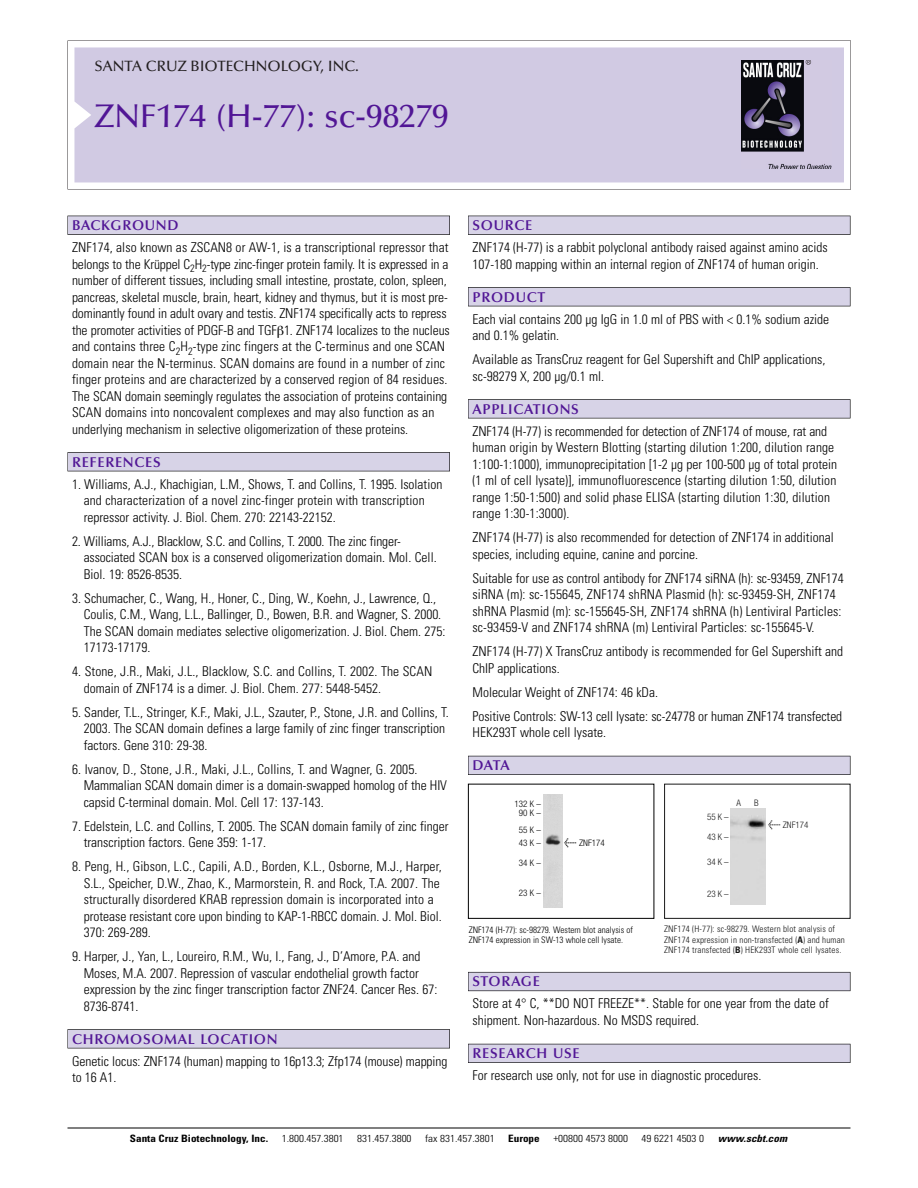
<style>
.page{position:relative;width:918px;height:1188px;background:#fff}
.page>*{position:absolute;margin:0;border:0;box-sizing:border-box;transform-origin:0 0}
.t1{font:500 33px "Optima";color:#511695}
.t2{font:500 15px "Optima";color:#231f20}
.t3{font:600 14.25px "Optima";letter-spacing:.05em;color:#511695}
.t4{font:300 condensed 13.5px/16.5px "Univers";color:#000}
.t5{font:300 condensed 10.2px "Univers";color:#000;scale:1.1 1}
.t6{font:700 condensed 10.2px "Univers";color:#000;scale:1.1 1}
.t7{font:italic 700 condensed 10.2px "Univers";letter-spacing:.005em;color:#000;scale:1.1 1}
.t8{font:9px/10.5px "Univers Condensed Light+OSRLMT";letter-spacing:.015em;color:#191919}
.t9{font:300 condensed 9px/10.5px "Univers";color:#000}
.t10{font:300 condensed 9px/9.6px "Helvetica Neue";color:#000;text-align:center}
.t11{font:9px/19.5px "Helvetica Neue Light Cond+MVOCLJ";color:#191919}
.s1{font-family:"Meta Plus";font-weight:400;font-stretch:normal;font-size:10.5px}
.s2{font-family:"Meta Plus Book Roman+OTIENH";font-size:10.5px}
.s3{font-family:"Univers Condensed Bold+PNUCIJ"}
</style>
<div class="page">
<svg style="left:68px;top:40px;width:783px;height:149px"></svg>
<div style="left:74px;top:47px;width:770px;height:135px;background:#d1cae3"></div>
<img style="left:741px;top:60px;width:90px;height:108px">
<div style="left:68px;top:216px;width:382px;height:19px;background:#525155"></div>
<div style="left:68px;top:216px;width:381px;height:18px;background:#d7d3e7"></div>
<div style="left:68px;top:452px;width:382px;height:19px;background:#525155"></div>
<div style="left:68px;top:453px;width:381px;height:18px;background:#d7d3e7"></div>
<div style="left:68px;top:1029px;width:382px;height:19px;background:#545357"></div>
<div style="left:68px;top:1030px;width:381px;height:18px;background:#d7d3e7"></div>
<div style="left:468px;top:216px;width:382px;height:19px;background:#525155"></div>
<div style="left:468px;top:216px;width:382px;height:18px;background:#d7d3e7"></div>
<div style="left:468px;top:287px;width:382px;height:19px;background:#525155"></div>
<div style="left:468px;top:288px;width:382px;height:18px;background:#d7d3e7"></div>
<div style="left:468px;top:399px;width:382px;height:19px;background:#545357"></div>
<div style="left:468px;top:400px;width:382px;height:18px;background:#d7d3e7"></div>
<div style="left:468px;top:756px;width:382px;height:19px;background:#54535a"></div>
<div style="left:468px;top:756px;width:382px;height:18px;background:#d7d3e7"></div>
<div style="left:468px;top:972px;width:382px;height:19px;background:#66646d"></div>
<div style="left:468px;top:973px;width:382px;height:18px;background:#d7d3e7"></div>
<div style="left:468px;top:1044px;width:382px;height:19px;background:#54535a"></div>
<div style="left:468px;top:1044px;width:382px;height:18px;background:#d7d3e7"></div>
<hr style="left:68px;top:1128px;width:782px;height:1px;background:#000">
<div style="left:468px;top:784px;width:186px;height:135px;border:1px solid #000"></div>
<div style="left:543px;top:795px;width:19px;height:112px;background:#d7d7d7"></div>
<div style="left:664px;top:784px;width:186px;height:135px;border:1px solid #191919"></div>
<img style="left:731px;top:809px;width:35px;height:95px">
<p class="t2" style="left:94px;top:61px;width:266px">SANTA CRUZ BIOTECHNOLOGY, INC.</p>
<h1 class="t1" style="left:94px;top:103px;width:356px">ZNF174 (H-77): sc-98279</h1>
<p class="t3" style="left:72px;top:219px;width:108px">BACKGROUND</p>
<p class="t4" style="left:72px;top:240px;width:379px">ZNF174, also known as ZSCAN8 or AW-1, is a transcriptional repressor that belongs to the Krüppel C<sub>2</sub>H<sub>2</sub>-type zinc-finger protein family. It is expressed in a number of different tissues, including small intestine, prostate, colon, spleen, pancreas, skeletal muscle, brain, heart, kidney and thymus, but it is most pre&shy;dominantly found in adult ovary and testis. ZNF174 specifically acts to repress the promoter activities of PDGF-B and TGF 1. ZNF174 localizes to the nucleus and contains three C<sub>2</sub>H<sub>2</sub>-type zinc fingers at the C-terminus and one SCAN domain near the N-terminus. SCAN domains are found in a number of zinc finger proteins and are characterized by a conserved region of 84 residues.<br>The SCAN domain seemingly regulates the association of proteins containing SCAN domains into noncovalent complexes and may also function as an underlying mechanism in selective oligomerization of these proteins.</p>
<p class="t3" style="left:72px;top:456px;width:90px">REFERENCES</p>
<p class="t4" style="left:84px;top:477px;width:360px;text-indent:-12px">1. Williams, A.J., Khachigian, L.M., Shows, T. and Collins, T. 1995. Isolation and characterization of a novel zinc-finger protein with transcription repressor activity. J. Biol. Chem. 270: 22143-22152.</p>
<p class="t4" style="left:84px;top:534px;width:355px;text-indent:-12px">2. Williams, A.J., Blacklow, S.C. and Collins, T. 2000. The zinc finger&shy;associated SCAN box is a conserved oligomerization domain. Mol. Cell.<br>Biol. 19: 8526-8535.</p>
<p class="t4" style="left:84px;top:591px;width:363px;text-indent:-12px">3. Schumacher, C., Wang, H., Honer, C., Ding, W., Koehn, J., Lawrence, Q., Coulis, C.M., Wang, L.L., Ballinger, D., Bowen, B.R. and Wagner, S. 2000.<br>The SCAN domain mediates selective oligomerization. J. Biol. Chem. 275:<br>17173-17179.</p>
<p class="t4" style="left:84px;top:664px;width:350px;text-indent:-12px">4. Stone, J.R., Maki, J.L., Blacklow, S.C. and Collins, T. 2002. The SCAN domain of ZNF174 is a dimer. J. Biol. Chem. 277: 5448-5452.</p>
<p class="t4" style="left:84px;top:705px;width:367px;text-indent:-12px">5. Sander, T.L., Stringer, K.F., Maki, J.L., Szauter, P., Stone, J.R. and Collins, T.<br>2003. The SCAN domain defines a large family of zinc finger transcription factors. Gene 310: 29-38.</p>
<p class="t4" style="left:84px;top:762px;width:365px;text-indent:-12px">6. Ivanov, D., Stone, J.R., Maki, J.L., Collins, T. and Wagner, G. 2005.<br>Mammalian SCAN domain dimer is a domain-swapped homolog of the HIV capsid C-terminal domain. Mol. Cell 17: 137-143.</p>
<p class="t4" style="left:84px;top:819px;width:366px;text-indent:-12px">7. Edelstein, L.C. and Collins, T. 2005. The SCAN domain family of zinc finger transcription factors. Gene 359: 1-17.</p>
<p class="t4" style="left:84px;top:859px;width:360px;text-indent:-12px">8. Peng, H., Gibson, L.C., Capili, A.D., Borden, K.L., Osborne, M.J., Harper, S.L., Speicher, D.W., Zhao, K., Marmorstein, R. and Rock, T.A. 2007. The structurally disordered KRAB repression domain is incorporated into a protease resistant core upon binding to KAP-1-RBCC domain. J. Mol. Biol.<br>370: 269-289.</p>
<p class="t4" style="left:84px;top:949px;width:355px;text-indent:-12px">9. Harper, J., Yan, L., Loureiro, R.M., Wu, I., Fang, J., D’Amore, P.A. and Moses, M.A. 2007. Repression of vascular endothelial growth factor expression by the zinc finger transcription factor ZNF24. Cancer Res. 67:<br>8736-8741.</p>
<p class="t3" style="left:72px;top:1033px;width:207px">CHROMOSOMAL LOCATION</p>
<p class="t4" style="left:72px;top:1054px;width:377px">Genetic locus: ZNF174 (human) mapping to 16p13.3; Zfp174 (mouse) mapping to 16 A1.</p>
<p class="t3" style="left:473px;top:219px;width:61px">SOURCE</p>
<p class="t4" style="left:473px;top:240px;width:357px">ZNF174 (H-77) is a rabbit polyclonal antibody raised against amino acids<br>107-180 mapping within an internal region of ZNF174 of human origin.</p>
<p class="t3" style="left:473px;top:291px;width:74px">PRODUCT</p>
<p class="t4" style="left:473px;top:312px;width:358px">Each vial contains 200 µg IgG in 1.0 ml of PBS with &lt; 0.1% sodium azide and 0.1% gelatin.</p>
<p class="t4" style="left:473px;top:352px;width:354px">Available as TransCruz reagent for Gel Supershift and ChIP applications, sc-98279 X, 200 µg/0.1 ml.</p>
<p class="t3" style="left:473px;top:403px;width:108px">APPLICATIONS</p>
<p class="t4" style="left:473px;top:424px;width:366px">ZNF174 (H-77) is recommended for detection of ZNF174 of mouse, rat and human origin by Western Blotting (starting dilution 1:200, dilution range 1:100-1:1000), immunoprecipitation [1-2 µg per 100-500 µg of total protein (1 ml of cell lysate)], immunofluorescence (starting dilution 1:50, dilution range 1:50-1:500) and solid phase ELISA (starting dilution 1:30, dilution range 1:30-1:3000).</p>
<p class="t4" style="left:473px;top:530px;width:363px">ZNF174 (H-77) is also recommended for detection of ZNF174 in additional species, including equine, canine and porcine.</p>
<p class="t4" style="left:473px;top:571px;width:373px">Suitable for use as control antibody for ZNF174 siRNA (h): sc-93459, ZNF174 siRNA (m): sc-155645, ZNF174 shRNA Plasmid (h): sc-93459-SH, ZNF174 shRNA Plasmid (m): sc-155645-SH, ZNF174 shRNA (h) Lentiviral Particles: sc-93459-V and ZNF174 shRNA (m) Lentiviral Particles: sc-155645-V.</p>
<p class="t4" style="left:473px;top:644px;width:372px">ZNF174 (H-77) X TransCruz antibody is recommended for Gel Supershift and<br>ChIP applications.</p>
<p class="t4" style="left:473px;top:681px;width:371px;line-height:24px">Molecular Weight of ZNF174: 46 kDa.<br>Positive Controls: SW-13 cell lysate: sc-24778 or human ZNF174 transfected</p>
<p class="t4" style="left:473px;top:725px;width:135px">HEK293T whole cell lysate.</p>
<p class="t3" style="left:473px;top:760px;width:39px">DATA</p>
<p class="t10" style="left:514px;top:799px;width:28px">132 K –<br>90K–</p>
<p class="t10" style="left:519px;top:823px;width:24px;line-height:13.5px;text-align:left">55K–<br>43K–</p>
<p class="t10" style="left:519px;top:858px;width:24px">34K–</p>
<p class="t10" style="left:519px;top:889px;width:24px">23K–</p>
<p class="t10" style="left:564px;top:838px;width:42px"><span class="s1">&lt;</span> ZNF174</p>
<p class="t9" style="left:469px;top:925px;width:166px">ZNF174 (H-77): sc-98279. Western blot analysis of<br>ZNF174 expression in SW-13 whole cell lysate.</p>
<p class="t11" style="left:737px;top:794px;width:6px">A</p>
<p class="t11" style="left:754px;top:794px;width:6px">B</p>
<p class="t11" style="left:707px;top:808px;width:23px">55K–<br>43K–</p>
<p class="t11" style="left:707px;top:853px;width:23px">34K–</p>
<p class="t11" style="left:707px;top:885px;width:23px">23K–</p>
<p class="t11" style="left:768px;top:816px;width:42px"><span class="s2">&lt;</span> ZNF174</p>
<p class="t8" style="left:664px;top:925px;width:182px">ZNF174 (H-77): sc-98279. Western blot analysis of<br>ZNF174 expression in non-transfected (<span class="s3">A</span>) and human<br>ZNF174 transfected (<span class="s3">B</span>) HEK293T whole cell lysates.</p>
<p class="t3" style="left:473px;top:976px;width:69px">STORAGE</p>
<p class="t4" style="left:473px;top:997px;width:358px">Store at 4° C, **DO NOT FREEZE**. Stable for one year from the date of shipment. Non-hazardous. No MSDS required.</p>
<p class="t3" style="left:473px;top:1048px;width:109px">RESEARCH USE</p>
<p class="t4" style="left:473px;top:1068px;width:290px">For research use only, not for use in diagnostic procedures.</p>
<p class="t6" style="left:130px;top:1135px;width:127px">Santa Cruz Biotechnology, Inc.</p>
<p class="t5" style="left:282px;top:1135px;width:58px">1.800.457.3801</p>
<p class="t5" style="left:357px;top:1135px;width:51px">831.457.3800</p>
<p class="t5" style="left:425px;top:1135px;width:65px">fax 831.457.3801</p>
<p class="t6" style="left:508px;top:1135px;width:30px">Europe</p>
<p class="t5" style="left:553px;top:1135px;width:69px">+00800 4573 8000</p>
<p class="t5" style="left:642px;top:1135px;width:58px">49 6221 4503 0</p>
<p class="t7" style="left:718px;top:1135px;width:64px">www.scbt.com</p>
</div>
